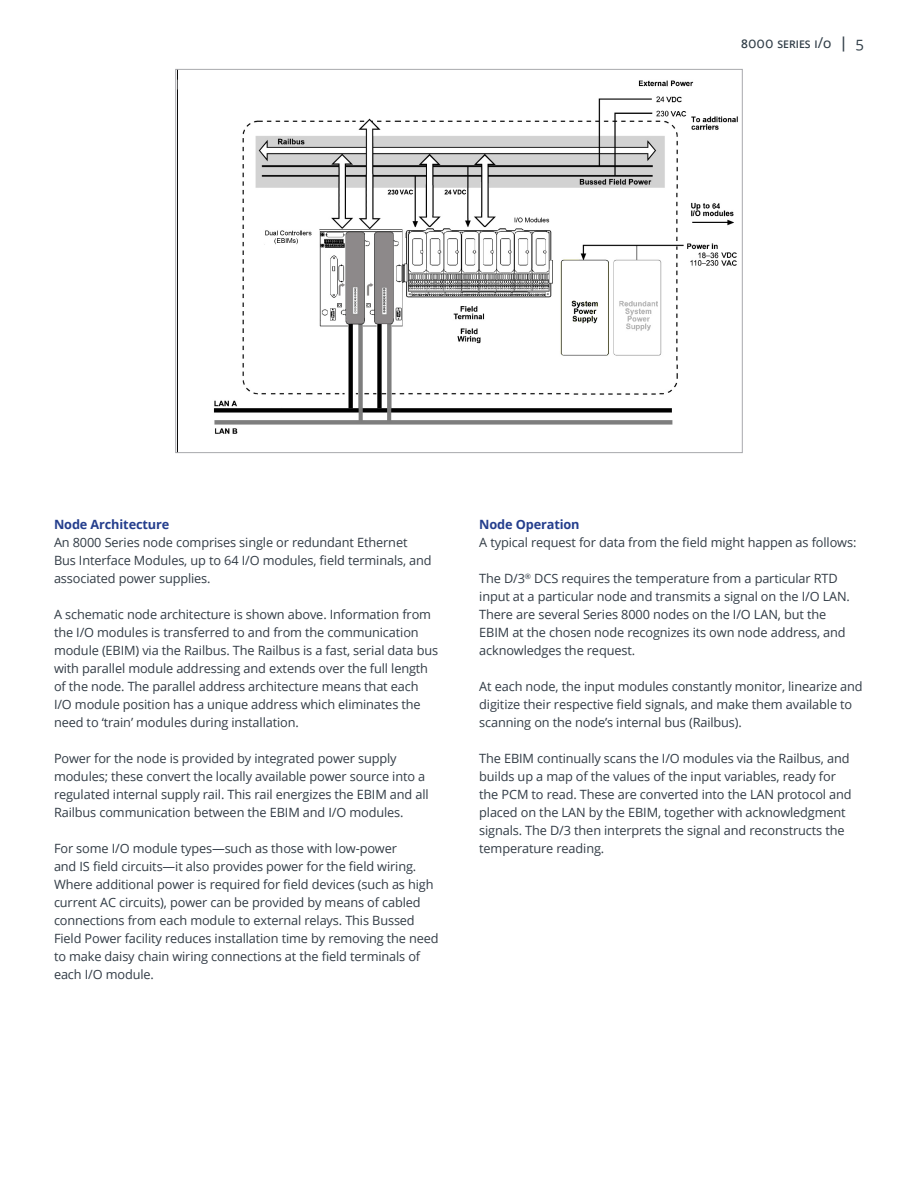
<style>
.page{position:relative;width:918px;height:1188px;background:#fff}
.page>*{position:absolute;margin:0;border:0;box-sizing:border-box;transform-origin:0 0}
.Body{font:12.75px/18px "Open Sans";letter-spacing:-.01em;color:#323c46}
.Heading{font:700 12.75px "Open Sans";letter-spacing:-.01em;color:#243e8d}
.t1{font:600 10.5px "Open Sans";color:#313e48}
.s1{font-size:12px}
.s2{font-weight:400;font-size:15px}
.s3{font-size:15px}
</style>
<div class="page">
<img style="left:177px;top:71px;width:561px;height:380px">
<p class="t1" style="left:741px;top:37px;width:124px"><span class="s1">8</span><span class="s2">000</span> SERIES I<span class="s2">/</span>O <span class="s3">|</span> <span class="s2">5</span></p>
<p class="Heading" style="left:54px;top:515px;width:117px">Node Architecture</p>
<p class="Body" style="left:54px;top:533px;width:379px">An 8000 Series node comprises single or redundant Ethernet<br>Bus Interface Modules, up to 64 I/O modules, field terminals, and associated power supplies.</p>
<p class="Body" style="left:54px;top:605px;width:386px">A schematic node architecture is shown above. Information from the I/O modules is transferred to and from the communication module (EBIM) via the Railbus. The Railbus is a fast, serial data bus with parallel module addressing and extends over the full length of the node. The parallel address architecture means that each I/O module position has a unique address which eliminates the need to ‘train’ modules during installation.</p>
<p class="Body" style="left:54px;top:749px;width:376px">Power for the node is provided by integrated power supply modules; these convert the locally available power source into a regulated internal supply rail. This rail energizes the EBIM and all Railbus communication between the EBIM and I/O modules.</p>
<p class="Body" style="left:54px;top:839px;width:386px">For some I/O module types—such as those with low-power<br>and IS field circuits—it also provides power for the field wiring.<br>Where additional power is required for field devices (such as high current AC circuits), power can be provided by means of cabled connections from each module to external relays. This Bussed Field Power facility reduces installation time by removing the need to make daisy chain wiring connections at the field terminals of each I/O module.</p>
<p class="Heading" style="left:479px;top:515px;width:102px">Node Operation</p>
<p class="Body" style="left:479px;top:533px;width:379px">A typical request for data from the field might happen as follows:</p>
<p class="Body" style="left:479px;top:569px;width:372px">The D/3<sup>®</sup> DCS requires the temperature from a particular RTD input at a particular node and transmits a signal on the I/O LAN.<br>There are several Series 8000 nodes on the I/O LAN, but the EBIM at the chosen node recognizes its own node address, and acknowledges the request.</p>
<p class="Body" style="left:479px;top:677px;width:385px">At each node, the input modules constantly monitor, linearize and digitize their respective field signals, and make them available to scanning on the node’s internal bus (Railbus).</p>
<p class="Body" style="left:479px;top:749px;width:374px">The EBIM continually scans the I/O modules via the Railbus, and builds up a map of the values of the input variables, ready for the PCM to read. These are converted into the LAN protocol and placed on the LAN by the EBIM, together with acknowledgment signals. The D/3 then interprets the signal and reconstructs the temperature reading.</p>
</div>
